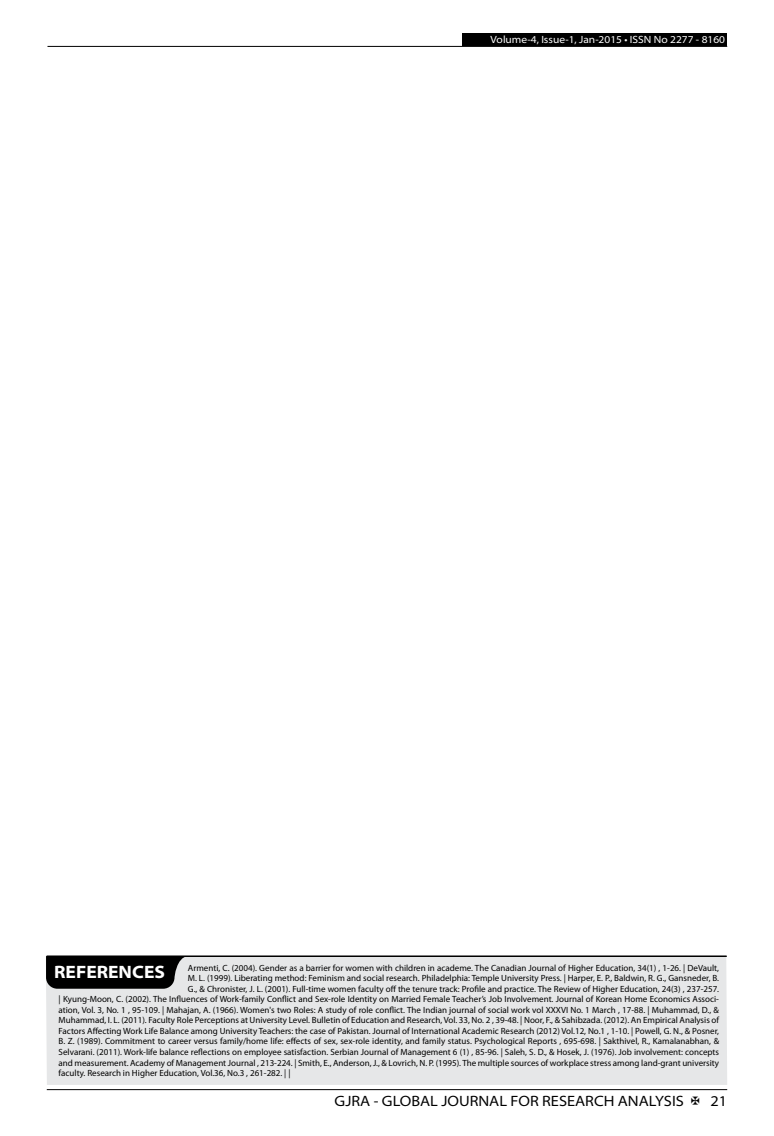
<style>
.page{position:relative;width:774px;height:1136px;background:#fff}
.page>*{position:absolute;margin:0;border:0;box-sizing:border-box;transform-origin:0 0}
.t1{font:700 semi-expanded 18px "Myriad Pro";color:#fff}
.t2{font:semi-expanded 15px "Myriad Pro";color:#000}
.t3{font:semi-expanded 10.5px "Myriad Pro";color:#fff}
.t4{font:9px "Myriad Pro";color:#000}
</style>
<div class="page">
<hr style="left:47px;top:1089px;width:680px;height:1px;background:#000">
<div style="left:462px;top:33px;width:265px;height:13px;background:#000"></div>
<hr style="left:47px;top:46px;width:680px;height:1px;background:#000">
<div style="left:46px;top:955px;width:681px;height:129px;background:#e6e7e8"></div>
<hr style="left:47px;top:955px;width:679px;height:1px;background:#000">
<svg style="left:46px;top:956px;width:142px;height:32px;background:#141414"></svg>
<p class="t3" style="left:491px;top:34px;width:236px">Volume-4, Issue-1, Jan-2015 • ISSN No 2277 - 8160</p>
<h1 class="t1" style="left:54px;top:961px;width:112px">REFERENCES</h1>
<p class="t4" style="left:188px;top:962px;width:533px">Armenti, C. (2004). Gender as a barrier for women with children in academe. The Canadian Journal of Higher Education, 34(1) , 1-26. | DeVault,</p>
<p class="t4" style="left:188px;top:973px;width:533px">M. L. (1999). Liberating method: Feminism and social research. Philadelphia: Temple University Press. | Harper, E. P., Baldwin, R. G., Gansneder, B.</p>
<p class="t4" style="left:188px;top:983px;width:533px">G., &amp; Chronister, J. L. (2001). Full-time women faculty off the tenure track: Profile and practice. The Review of Higher Education, 24(3) , 237-257.</p>
<p class="t4" style="left:59px;top:994px;width:662px">| Kyung-Moon, C. (2002). The Influences of Work-family Conflict and Sex-role Identity on Married Female Teacher’s Job Involvement. Journal of Korean Home Economics Associ-</p>
<p class="t4" style="left:59px;top:1004px;width:662px">ation, Vol. 3, No. 1 , 95-109. | Mahajan, A. (1966). Women's two Roles: A study of role conflict. The Indian journal of social work vol XXXVI No. 1 March , 17-88. | Muhammad, D., &amp;</p>
<p class="t4" style="left:59px;top:1015px;width:662px">Muhammad, I. L. (2011). Faculty Role Perceptions at University Level. Bulletin of Education and Research, Vol. 33, No. 2 , 39-48. | Noor, F., &amp; Sahibzada. (2012). An Empirical Analysis of</p>
<p class="t4" style="left:59px;top:1025px;width:662px">Factors Affecting Work Life Balance among University Teachers: the case of Pakistan. Journal of International Academic Research (2012) Vol.12, No.1 , 1-10. | Powell, G. N., &amp; Posner,</p>
<p class="t4" style="left:59px;top:1036px;width:662px">B. Z. (1989). Commitment to career versus family/home life: effects of sex, sex-role identity, and family status. Psychological Reports , 695-698. | Sakthivel, R., Kamalanabhan, &amp;</p>
<p class="t4" style="left:59px;top:1046px;width:662px">Selvarani. (2011). Work-life balance reflections on employee satisfaction. Serbian Journal of Management 6 (1) , 85-96. | Saleh, S. D., &amp; Hosek, J. (1976). Job involvement: concepts</p>
<p class="t4" style="left:59px;top:1057px;width:662px">and measurement. Academy of Management Journal , 213-224. | Smith, E., Anderson, J., &amp; Lovrich, N. P. (1995). The multiple sources of workplace stress among land-grant university</p>
<p class="t4" style="left:59px;top:1067px;width:233px">faculty. Research in Higher Education, Vol.36, No.3 , 261-282. | |</p>
<h2 class="t2" style="left:335px;top:1092px;width:351px">GJRA - GLOBAL JOURNAL FOR RESEARCH ANALYSIS</h2>
<h2 class="t2" style="left:710px;top:1092px;width:18px">21</h2>
</div>
